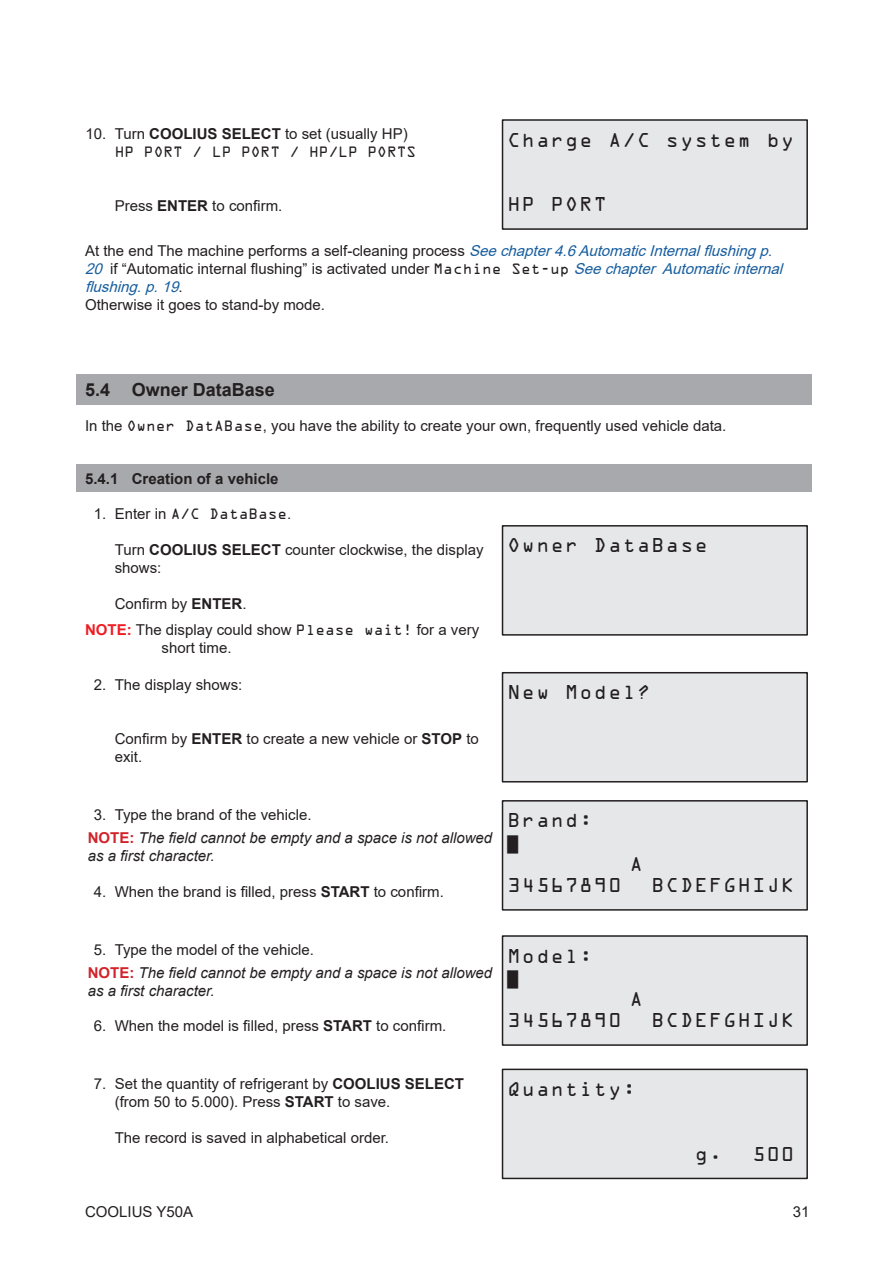
<style>
.page{position:relative;width:893px;height:1263px;background:#fff}
.page>*{position:absolute;margin:0;border:0;box-sizing:border-box;transform-origin:0 0}
.t1{font:18px "OCRA Std";letter-spacing:.08em;color:#231f20}
.t2{font:700 18px "Arial";color:#231f20}
.t3{font:15px/18px "Arial";color:#231f20}
.t4{font:italic 15px/22.2px "Arial";color:#231f20}
.t5{font:700 15px "Arial";color:#231f20}
.t6{font:13.5px "OCRA Std";color:#231f20}
.s1{font-weight:700}
.s2{font-style:italic;color:#175d9e}
.s3{font-family:"OCRA Std";font-size:13.5px}
.s4{font-family:"Arial";font-size:15px}
.s5{font-weight:700;color:#ee1d23}
.s6{font-style:normal}
.s7{font-weight:700;font-style:normal;color:#d1232a}
</style>
<div class="page">
<div style="left:77px;top:374px;width:735px;height:30px;background:#a8a9ad"></div>
<div style="left:77px;top:464px;width:735px;height:28px;background:#a8a9ad"></div>
<div style="left:502px;top:526px;width:305px;height:109px;background:#e6e7e9"></div>
<div style="left:502px;top:525px;width:306px;height:111px;border:2px solid #231f20"></div>
<div style="left:502px;top:673px;width:305px;height:109px;background:#e6e7e9"></div>
<div style="left:502px;top:672px;width:306px;height:110px;border:2px solid #231f20"></div>
<div style="left:502px;top:801px;width:305px;height:109px;background:#e6e7e9"></div>
<div style="left:502px;top:800px;width:306px;height:111px;border:2px solid #231f20"></div>
<div style="left:502px;top:936px;width:305px;height:109px;background:#e6e7e9"></div>
<div style="left:502px;top:935px;width:306px;height:111px;border:2px solid #231f20"></div>
<div style="left:502px;top:1069px;width:305px;height:109px;background:#e6e7e9"></div>
<div style="left:502px;top:1068px;width:306px;height:111px;border:2px solid #231f20"></div>
<div style="left:502px;top:120px;width:305px;height:109px;background:#e6e7e9"></div>
<div style="left:502px;top:119px;width:306px;height:111px;border:2px solid #231f20"></div>
<p class="t3" style="left:85px;top:125px;width:324px">10. Turn <span class="s1">COOLIUS SELECT</span> to set (usually HP)</p>
<p class="t6" style="left:115px;top:146px;width:303px">HP PORT / LP PORT / HP/LP PORTS</p>
<p class="t1" style="left:507px;top:132px;width:288px">Charge A/C system by</p>
<p class="t1" style="left:507px;top:197px;width:101px">HP PORT</p>
<p class="t3" style="left:115px;top:197px;width:169px">Press <span class="s1">ENTER</span> to confirm.</p>
<p class="t3" style="left:85px;top:242px;width:704px">At the end The machine performs a self-cleaning process <span class="s2">Seechapter4.6AutomaticInternalflushingp.<br>20</span> if “Automatic internal flushing” is activated under <span class="s3">Machine Set-up</span> <span class="s2">Seechapter Automaticinternal flushing.p.19</span>.<br>Otherwise it goes to stand-by mode.</p>
<p class="t2" style="left:85px;top:377px;width:191px">5.4 Owner DataBase</p>
<p class="t3" style="left:85px;top:416px;width:643px">In the <span class="s3">Owner DatABase</span>, you have the ability to create your own, frequently used vehicle data.</p>
<p class="t5" style="left:85px;top:468px;width:195px">5.4.1 Creation of a vehicle</p>
<p class="t6" style="left:94px;top:508px;width:199px"><span class="s4">1. Enter in</span> A/C DataBase<span class="s4">.</span></p>
<p class="t3" style="left:115px;top:540px;width:370px">Turn <span class="s1">COOLIUS SELECT</span> counter clockwise, the display shows:</p>
<p class="t3" style="left:85px;top:590px;width:396px;line-height:26.5px;text-indent:30px">Confirm by <span class="s1">ENTER</span>.<br><span class="s5">NOTE:</span> The display could show <span class="s3">Please wait!</span> for a very</p>
<p class="t3" style="left:162px;top:639px;width:72px">short time.</p>
<p class="t3" style="left:94px;top:676px;width:150px">2. The display shows:</p>
<p class="t3" style="left:115px;top:730px;width:366px">Confirm by <span class="s1">ENTER</span> to create a new vehicle or <span class="s1">STOP</span> to exit.</p>
<p class="t1" style="left:507px;top:538px;width:202px">Owner DataBase</p>
<p class="t1" style="left:507px;top:684px;width:144px">New Model?</p>
<p class="t4" style="left:88px;top:804px;width:406px;text-indent:6px"><span class="s6">3. Type the brand of the vehicle.<br></span><span class="s7">NOTE:</span> The field cannot be empty and a space is not allowed</p>
<p class="t4" style="left:88px;top:844px;width:128px">as a first character.</p>
<p class="t3" style="left:94px;top:883px;width:352px">4. When the brand is filled, press <span class="s1">START</span> to confirm.</p>
<p class="t1" style="left:507px;top:813px;width:86px">Brand:</p>
<p class="t3" style="left:507px;top:835px;width:12px">█</p>
<p class="t1" style="left:630px;top:856px;width:14px">A</p>
<p class="t1" style="left:507px;top:877px;width:115px">34567890</p>
<p class="t1" style="left:651px;top:877px;width:144px">BCDEFGHIJK</p>
<p class="t4" style="left:88px;top:939px;width:406px;text-indent:6px"><span class="s6">5. Type the model of the vehicle.<br></span><span class="s7">NOTE:</span> The field cannot be empty and a space is not allowed</p>
<p class="t4" style="left:88px;top:979px;width:128px">as a first character.</p>
<p class="t3" style="left:94px;top:1016px;width:354px">6. When the model is filled, press <span class="s1">START</span> to confirm.</p>
<p class="t1" style="left:507px;top:948px;width:86px">Model:</p>
<p class="t3" style="left:507px;top:970px;width:12px">█</p>
<p class="t1" style="left:630px;top:991px;width:14px">A</p>
<p class="t1" style="left:507px;top:1012px;width:115px">34567890</p>
<p class="t1" style="left:651px;top:1012px;width:144px">BCDEFGHIJK</p>
<p class="t3" style="left:115px;top:1074px;width:351px;text-indent:-21px">7. Set the quantity of refrigerant by <span class="s1">COOLIUS SELECT </span>(from 50 to 5.000). Press <span class="s1">START</span> to save.</p>
<p class="t3" style="left:115px;top:1128px;width:276px">The record is saved in alphabetical order.</p>
<p class="t1" style="left:507px;top:1081px;width:130px">Quantity:</p>
<p class="t1" style="left:695px;top:1146px;width:101px">g. 500</p>
<p class="t3" style="left:85px;top:1202px;width:110px">COOLIUS Y50A</p>
<p class="t3" style="left:793px;top:1202px;width:18px">31</p>
</div>
